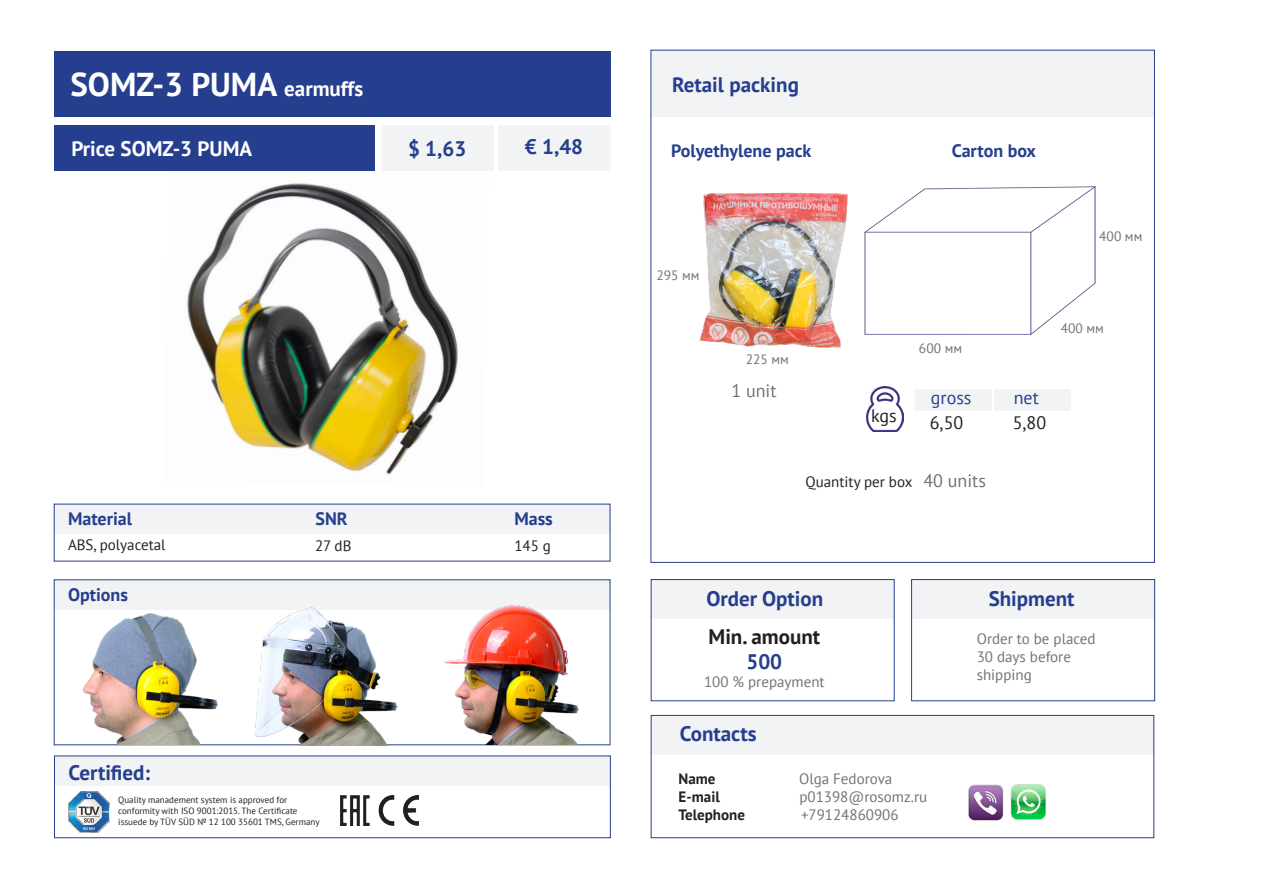
<style>
.page{position:relative;width:1263px;height:893px;background:#fff}
.page>*{position:absolute;margin:0;border:0;box-sizing:border-box;transform-origin:0 0}
.Заг_главный{font:700 33px "PT Sans";color:#fff}
.Заг_главный-2{font:700 21px "PT Sans";color:#253f8e}
.Заг_главный-3{font:700 21px "PT Sans";color:#fff}
.Заг_главный-4{font:700 21px "PT Sans";color:#231f20}
.Заг_главный-5{font:700 18px "PT Sans";color:#253f8e}
.t1{font:18px "PT Sans";color:#717275}
.t2{font:18px "PT Sans";color:#231f20}
.t3{font:18px "PT Sans";color:#253f8e}
.Заг_главный-6{font:15px "PT Sans";color:#717275}
.Заг_главный-7{font:15px "PT Sans";color:#231f20}
.Заг_главный-8{font:700 15px "PT Sans";color:#231f20}
.Заг_главный-9{font:13.5px "PT Sans";color:#717275}
.Заг_главный-10{font:9px "PT Sans";color:#231f20}
.s1{font-size:21px}
</style>
<div class="page">
<img style="left:187px;top:183px;width:271px;height:292px">
<div style="left:54px;top:504px;width:556px;height:30px;background:#f2f3f4"></div>
<div style="left:54px;top:51px;width:556px;height:65px;background:#253f8e"></div>
<div style="left:651px;top:50px;width:503px;height:67px;background:#f2f3f4"></div>
<div style="left:54px;top:756px;width:556px;height:30px;background:#f2f3f4"></div>
<img style="left:341px;top:796px;width:78px;height:29px">
<div style="left:651px;top:579px;width:243px;height:40px;background:#f2f3f4"></div>
<div style="left:911px;top:579px;width:244px;height:40px;background:#f2f3f4"></div>
<div style="left:651px;top:715px;width:503px;height:40px;background:#f2f3f4"></div>
<img style="left:968px;top:784px;width:78px;height:37px">
<div style="left:651px;top:579px;width:243px;height:122px;border:1px solid #253f8e"></div>
<div style="left:911px;top:579px;width:244px;height:122px;border:1px solid #253f8e"></div>
<div style="left:651px;top:715px;width:503px;height:123px;border:1px solid #253f8e"></div>
<div style="left:54px;top:756px;width:556px;height:82px;border:1px solid #253f8e"></div>
<img style="left:68px;top:791px;width:42px;height:42px">
<div style="left:54px;top:126px;width:321px;height:45px;background:#253f8e"></div>
<div style="left:381px;top:125px;width:112px;height:46px;background:#f2f3f4"></div>
<div style="left:498px;top:125px;width:112px;height:46px;background:#f2f3f4"></div>
<div style="left:54px;top:580px;width:556px;height:30px;background:#f2f3f4"></div>
<img style="left:700px;top:192px;width:148px;height:156px">
<img style="left:865px;top:186px;width:230px;height:149px">
<div style="left:994px;top:389px;width:76px;height:21px;background:#f2f3f4"></div>
<div style="left:915px;top:389px;width:76px;height:21px;background:#f2f3f4"></div>
<img style="left:866px;top:386px;width:37px;height:45px">
<img style="left:71px;top:613px;width:152px;height:132px">
<img style="left:242px;top:607px;width:169px;height:138px">
<img style="left:433px;top:605px;width:167px;height:140px">
<p class="Заг_главный" style="left:70px;top:63px;width:294px">SOMZ-3 PUMA <span class="s1">earmuffs</span></p>
<p class="Заг_главный-3" style="left:71px;top:135px;width:182px">Price SOMZ-3 PUMA</p>
<p class="Заг_главный-2" style="left:408px;top:135px;width:60px">$ 1,63</p>
<p class="Заг_главный-2" style="left:525px;top:133px;width:60px">€ 1,48</p>
<p class="Заг_главный-5" style="left:68px;top:507px;width:66px">Material</p>
<p class="Заг_главный-7" style="left:68px;top:535px;width:99px">ABS, polyacetal</p>
<p class="Заг_главный-5" style="left:68px;top:582px;width:61px">Options</p>
<p class="Заг_главный-5" style="left:315px;top:507px;width:34px">SNR</p>
<p class="Заг_главный-7" style="left:315px;top:536px;width:38px">27 dB</p>
<p class="Заг_главный-2" style="left:68px;top:759px;width:83px">Certified:</p>
<p class="Заг_главный-10" style="left:118px;top:794px;width:170px">Quality manadement system is approved for</p>
<p class="Заг_главный-10" style="left:118px;top:805px;width:181px">conformity with ISO 9001:2015. The Certificate</p>
<p class="Заг_главный-10" style="left:118px;top:816px;width:203px">issuede by TÜV SÜD № 12 100 35601 TMS, Germany</p>
<p class="Заг_главный-5" style="left:514px;top:507px;width:40px">Mass</p>
<p class="Заг_главный-7" style="left:514px;top:536px;width:38px">145 g</p>
<p class="Заг_главный-2" style="left:672px;top:71px;width:128px">Retail packing</p>
<p class="Заг_главный-5" style="left:671px;top:139px;width:142px">Polyethylene pack</p>
<p class="Заг_главный-5" style="left:952px;top:139px;width:86px">Carton box</p>
<p class="Заг_главный-9" style="left:657px;top:267px;width:45px">295 мм</p>
<p class="Заг_главный-9" style="left:1099px;top:227px;width:45px">400 мм</p>
<p class="Заг_главный-9" style="left:746px;top:350px;width:45px">225 мм</p>
<p class="t1" style="left:731px;top:379px;width:47px">1 unit</p>
<p class="t2" style="left:871px;top:404px;width:27px">kgs</p>
<p class="Заг_главный-9" style="left:919px;top:340px;width:45px">600 мм</p>
<p class="t3" style="left:931px;top:386px;width:42px">gross</p>
<p class="t2" style="left:930px;top:411px;width:35px">6,50</p>
<p class="Заг_главный-7" style="left:805px;top:472px;width:108px">Quantity per box</p>
<p class="t1" style="left:923px;top:469px;width:64px">40 units</p>
<p class="Заг_главный-9" style="left:1061px;top:319px;width:45px">400 мм</p>
<p class="t3" style="left:1014px;top:386px;width:27px">net</p>
<p class="t2" style="left:1013px;top:411px;width:35px">5,80</p>
<p class="Заг_главный-2" style="left:706px;top:584px;width:118px">Order Option</p>
<p class="Заг_главный-4" style="left:708px;top:622px;width:113px">Min. amount</p>
<p class="Заг_главный-2" style="left:746px;top:648px;width:37px">500</p>
<p class="Заг_главный-6" style="left:704px;top:672px;width:122px">100 % prepayment</p>
<p class="Заг_главный-2" style="left:680px;top:720px;width:78px">Contacts</p>
<p class="Заг_главный-8" style="left:679px;top:769px;width:38px">Name</p>
<p class="Заг_главный-6" style="left:799px;top:769px;width:95px">Olga Fedorova</p>
<p class="Заг_главный-8" style="left:679px;top:787px;width:43px">E-mail</p>
<p class="Заг_главный-6" style="left:799px;top:787px;width:129px">p01398@rosomz.ru</p>
<p class="Заг_главный-8" style="left:679px;top:805px;width:68px">Telephone</p>
<p class="Заг_главный-6" style="left:801px;top:805px;width:99px">+79124860906</p>
<p class="Заг_главный-2" style="left:989px;top:584px;width:87px">Shipment</p>
<p class="Заг_главный-6" style="left:977px;top:629px;width:120px">Order to be placed</p>
<p class="Заг_главный-6" style="left:977px;top:647px;width:96px">30 days before</p>
<p class="Заг_главный-6" style="left:977px;top:665px;width:57px">shipping</p>
</div>
